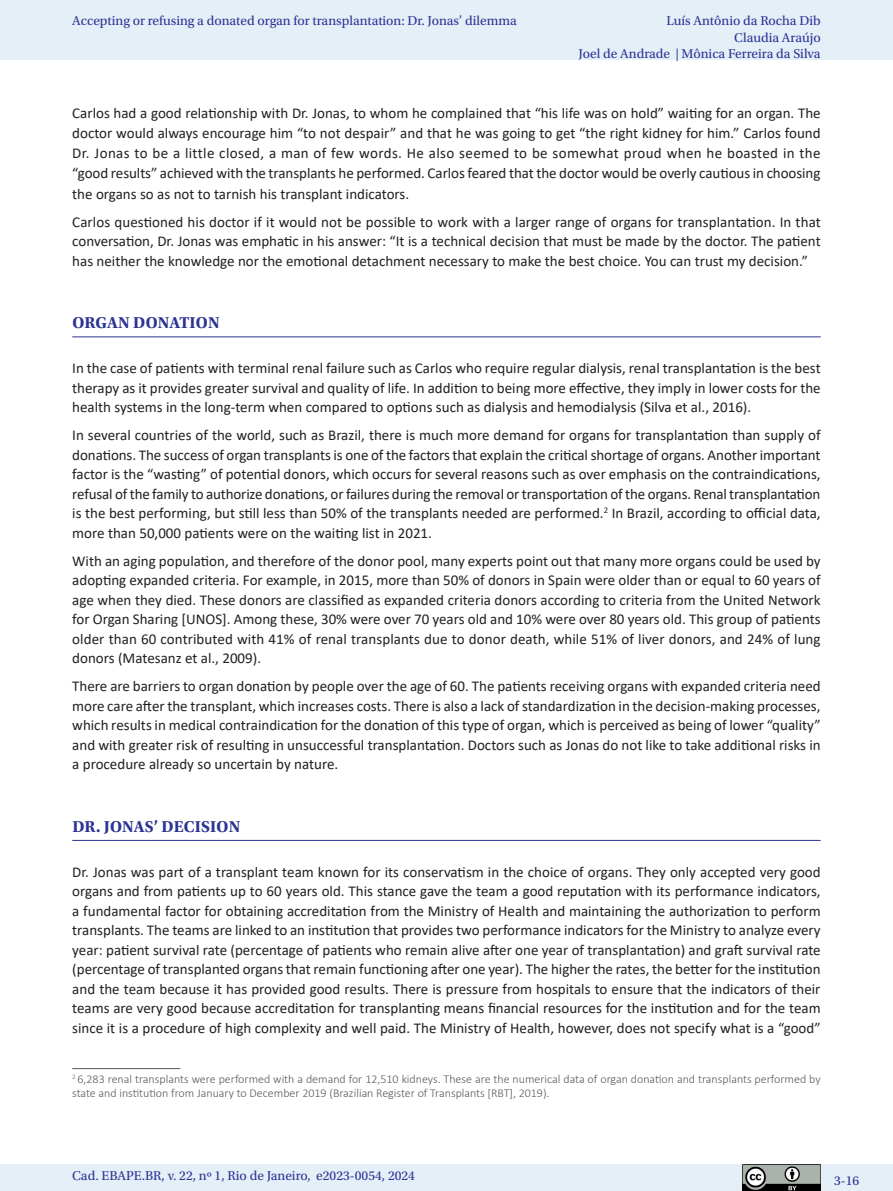
<style>
.page{position:relative;width:893px;height:1191px;background:#fff}
.page>*{position:absolute;margin:0;border:0;box-sizing:border-box;transform-origin:0 0}
._07_1_sub_1{font:700 16.5px "Utopia Std";letter-spacing:.01em;color:#2b3393}
._06_0_texto{font:15px/19.5px "Calibri";color:#231f20;text-align:justify}
.t1{font:13.5px/16.5px "Utopia Std";color:#2b3393;text-align:right}
._06_3_nota_de_rodape{font:300 12px/14.4px "Calibri";color:#57585a}
</style>
<div class="page">
<div style="left:0;top:0;width:893px;height:60px;background:#e4eff8"></div>
<div style="left:0;top:1164px;width:893px;height:27px;background:#e4eff8"></div>
<img style="left:743px;top:1164px;width:78px;height:27px">
<hr style="left:72px;top:336px;width:749px;height:1px;background:#2b3393">
<hr style="left:72px;top:840px;width:749px;height:1px;background:#2b3393">
<hr style="left:72px;top:1068px;width:108px;height:1px;background:#57585a">
<p class="t1" style="left:72px;top:13px;width:446px">Accepting or refusing a donated organ for transplantation: Dr. Jonas’ dilemma</p>
<p class="t1" style="left:579px;top:13px;width:244px">Luís Antônio da Rocha Dib<br>Claudia Araújo<br>Joel de Andrade | Mônica Ferreira da Silva</p>
<p class="_06_0_texto" style="left:72px;top:102px;width:750px;line-height:20.2px">Carlos had a good relationship with Dr. Jonas, to whom he complained that “his life was on hold” waiting for an organ. The doctor would always encourage him “to not despair” and that he was going to get “the right kidney for him.” Carlos found Dr. Jonas to be a little closed, a man of few words. He also seemed to be somewhat proud when he boasted in the “good results” achieved with the transplants he performed. Carlos feared that the doctor would be overly cautious in choosing the organs so as not to tarnish his transplant indicators.</p>
<p class="_06_0_texto" style="left:72px;top:211px;width:750px">Carlos questioned his doctor if it would not be possible to work with a larger range of organs for transplantation. In that conversation, Dr. Jonas was emphatic in his answer: “It is a technical decision that must be made by the doctor. The patient has neither the knowledge nor the emotional detachment necessary to make the best choice. You can trust my decision.”</p>
<p class="_07_1_sub_1" style="left:72px;top:313px;width:149px">ORGAN DONATION</p>
<p class="_06_0_texto" style="left:72px;top:358px;width:750px">In the case of patients with terminal renal failure such as Carlos who require regular dialysis, renal transplantation is the best therapy as it provides greater survival and quality of life. In addition to being more effective, they imply in lower costs for the health systems in the long-term when compared to options such as dialysis and hemodialysis (Silva et al., 2016).</p>
<p class="_06_0_texto" style="left:72px;top:425px;width:750px">In several countries of the world, such as Brazil, there is much more demand for organs for transplantation than supply of donations. The success of organ transplants is one of the factors that explain the critical shortage of organs. Another important factor is the “wasting” of potential donors, which occurs for several reasons such as over emphasis on the contraindications, refusal of the family to authorize donations, or failures during the removal or transportation of the organs. Renal transplantation is the best performing, but still less than 50% of the transplants needed are performed.<sup>2</sup> In Brazil, according to official data, more than 50,000 patients were on the waiting list in 2021.</p>
<p class="_06_0_texto" style="left:72px;top:550px;width:750px">With an aging population, and therefore of the donor pool, many experts point out that many more organs could be used by adopting expanded criteria. For example, in 2015, more than 50% of donors in Spain were older than or equal to 60 years of age when they died. These donors are classified as expanded criteria donors according to criteria from the United Network for Organ Sharing [UNOS]. Among these, 30% were over 70 years old and 10% were over 80 years old. This group of patients older than 60 contributed with 41% of renal transplants due to donor death, while 51% of liver donors, and 24% of lung donors (Matesanz et al., 2009).</p>
<p class="_06_0_texto" style="left:72px;top:676px;width:750px">There are barriers to organ donation by people over the age of 60. The patients receiving organs with expanded criteria need more care after the transplant, which increases costs. There is also a lack of standardization in the decision-making processes, which results in medical contraindication for the donation of this type of organ, which is perceived as being of lower “quality” and with greater risk of resulting in unsuccessful transplantation. Doctors such as Jonas do not like to take additional risks in a procedure already so uncertain by nature.</p>
<p class="_07_1_sub_1" style="left:72px;top:816px;width:169px">DR. JONAS’ DECISION</p>
<p class="_06_0_texto" style="left:72px;top:861px;width:750px">Dr. Jonas was part of a transplant team known for its conservatism in the choice of organs. They only accepted very good organs and from patients up to 60 years old. This stance gave the team a good reputation with its performance indicators, a fundamental factor for obtaining accreditation from the Ministry of Health and maintaining the authorization to perform transplants. The teams are linked to an institution that provides two performance indicators for the Ministry to analyze every year: patient survival rate (percentage of patients who remain alive after one year of transplantation) and graft survival rate (percentage of transplanted organs that remain functioning after one year). The higher the rates, the better for the institution and the team because it has provided good results. There is pressure from hospitals to ensure that the indicators of their teams are very good because accreditation for transplanting means financial resources for the institution and for the team since it is a procedure of high complexity and well paid. The Ministry of Health, however, does not specify what is a “good”</p>
<p class="_06_3_nota_de_rodape" style="left:72px;top:1071px;width:750px"><sup>2</sup> 6,283 renal transplants were performed with a demand for 12,510 kidneys. These are the numerical data of organ donation and transplants performed by state and institution from January to December 2019 (Brazilian Register of Transplants [RBT], 2019).</p>
<p class="t1" style="left:72px;top:1167px;width:344px">Cad. EBAPE.BR, v. 22, nº 1, Rio de Janeiro, e2023-0054, 2024</p>
<p class="t1" style="left:834px;top:1172px;width:27px">3-16</p>
</div>
